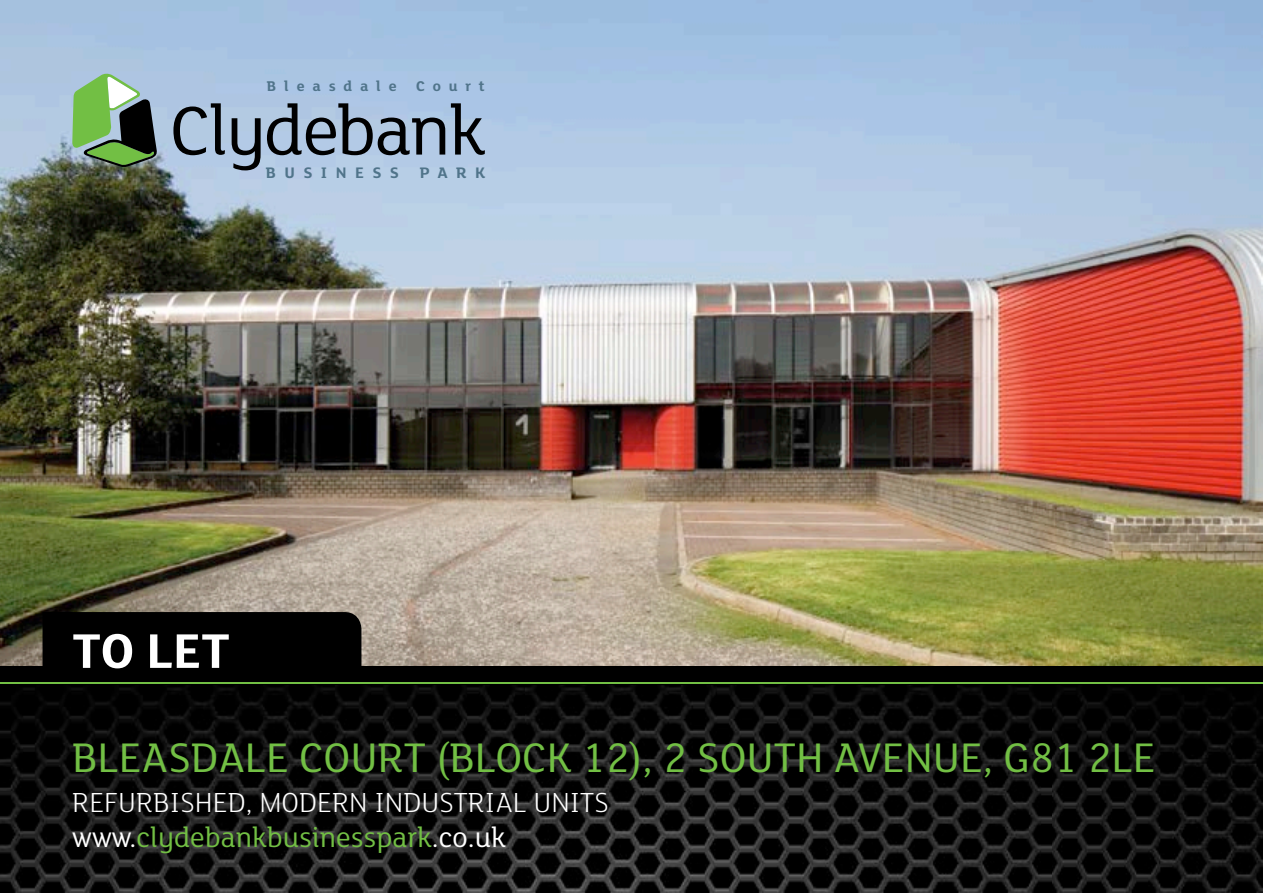
<style>
.page{position:relative;width:1263px;height:893px;background:#fff}
.page>*{position:absolute;margin:0;border:0;box-sizing:border-box;transform-origin:0 0}
.t1{font:700 52.8px "FS Lola";color:#fff}
.t2{font:45px "FS Lola";color:#72bf44}
.t3{font:300 30px/35.5px "FS Lola";color:#fff}
.t4{font:700 16.65px "FS Lola";letter-spacing:.51em;color:#50748a}
.t5{font:700 15.3px "FS Lola";letter-spacing:.51em;color:#50748a}
.s1{font-weight:400}
.s2{font-weight:400;color:#72bf44}
</style>
<div class="page">
<img style="left:0;top:0;width:1263px;height:893px">
<svg style="left:173px;top:103px;width:52px;height:52px;background:#7b8b9d"></svg>
<svg style="left:232px;top:118px;width:29px;height:52px;background:#677483"></svg>
<svg style="left:267px;top:103px;width:178px;height:52px;background:#7b8b9f"></svg>
<svg style="left:451px;top:103px;width:34px;height:52px;background:#77879b"></svg>
<svg style="left:72px;top:73px;width:85px;height:94px;background:#72976e"></svg>
<div style="left:0;top:666px;width:1263px;height:18px;background:#000"></div>
<div style="left:43px;top:612px;width:318px;height:71px;background:#000"></div>
<hr style="left:0;top:683px;width:1263px;height:1px;background:#72bf44">
<p class="t5" style="left:267px;top:75px;width:131px">Bleasdale</p>
<p class="t5" style="left:416px;top:75px;width:70px">Court</p>
<p class="t4" style="left:266px;top:161px;width:135px">BUSINESS</p>
<p class="t4" style="left:420px;top:161px;width:67px">PARK</p>
<h1 class="t1" style="left:72px;top:614px;width:159px">TO LET</h1>
<h2 class="t2" style="left:72px;top:728px;width:1085px">BLEASDALE COURT (BLOCK 12), 2 SOUTH AVENUE, G81 2LE</h2>
<p class="t3" style="left:72px;top:783px;width:538px">REFURBISHED, MODERN INDUSTRIAL UNITS <span class="s1">www.</span><span class="s2">clydebankbusinesspark</span><span class="s1">.co.uk</span></p>
</div>
